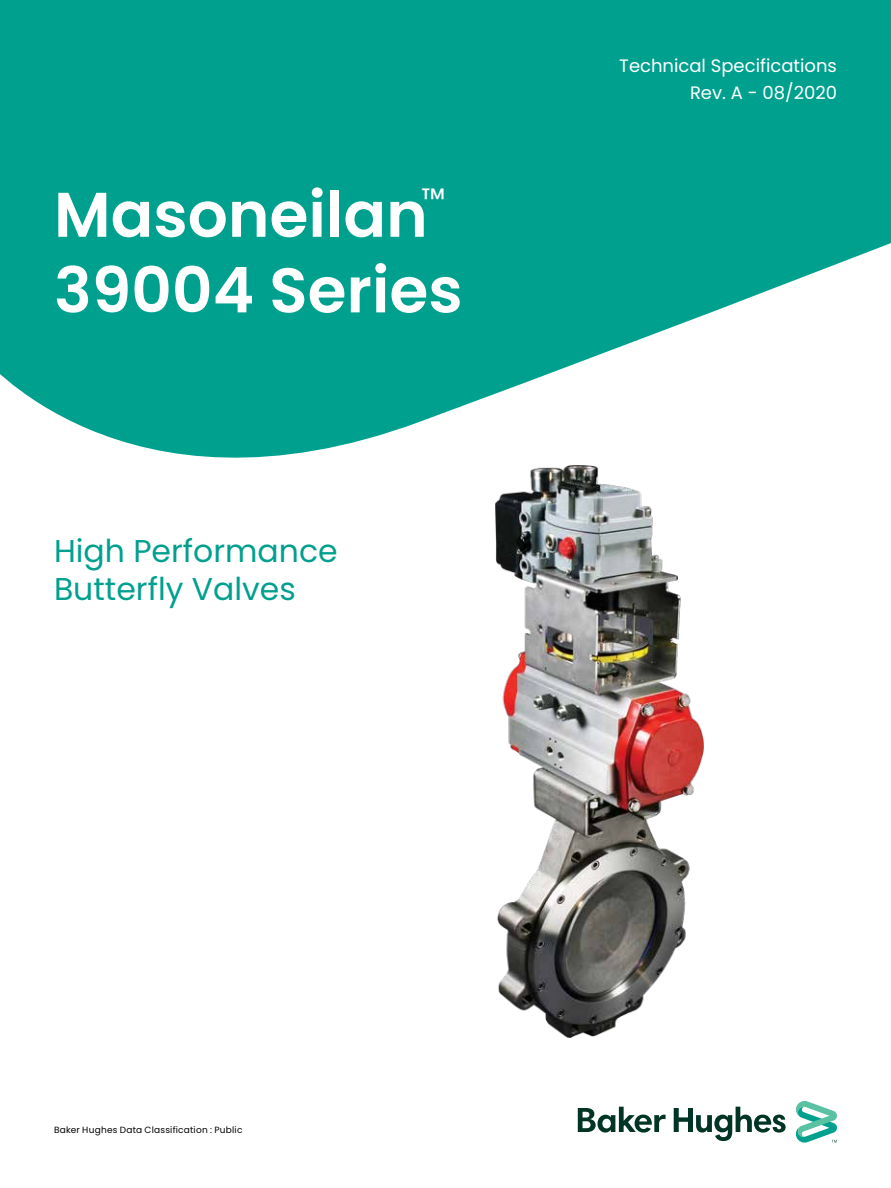
<style>
.page{position:relative;width:891px;height:1188px;background:#fff}
.page>*{position:absolute;margin:0;border:0;box-sizing:border-box;transform-origin:0 0}
.t1{font:600 63px/75.6px "Poppins";color:#fff}
.t2{font:31.5px/37.8px "Poppins";color:#00a08e}
.t3{font:18px/27px "Poppins";color:#fff;text-align:right}
.t4{font:9px "Poppins";letter-spacing:.025em;color:#000}
</style>
<div class="page">
<img style="left:496px;top:532px;width:207px;height:506px">
<svg style="left:0;top:0;width:891px;height:532px;fill:#00a08e"></svg>
<svg style="left:578px;top:1101px;width:259px;height:42px"></svg>
<h1 class="t1" style="left:54px;top:177px;width:410px">Masoneilan<sup>™<br></sup>39004 Series</h1>
<h2 class="t2" style="left:54px;top:533px;width:285px">High Performance<br>Butterfly Valves</h2>
<p class="t3" style="left:619px;top:52px;width:219px">Technical Specifications<br>Rev. A - 08/2020</p>
<p class="t4" style="left:54px;top:1124px;width:190px">Baker Hughes Data Classification : Public</p>
</div>
